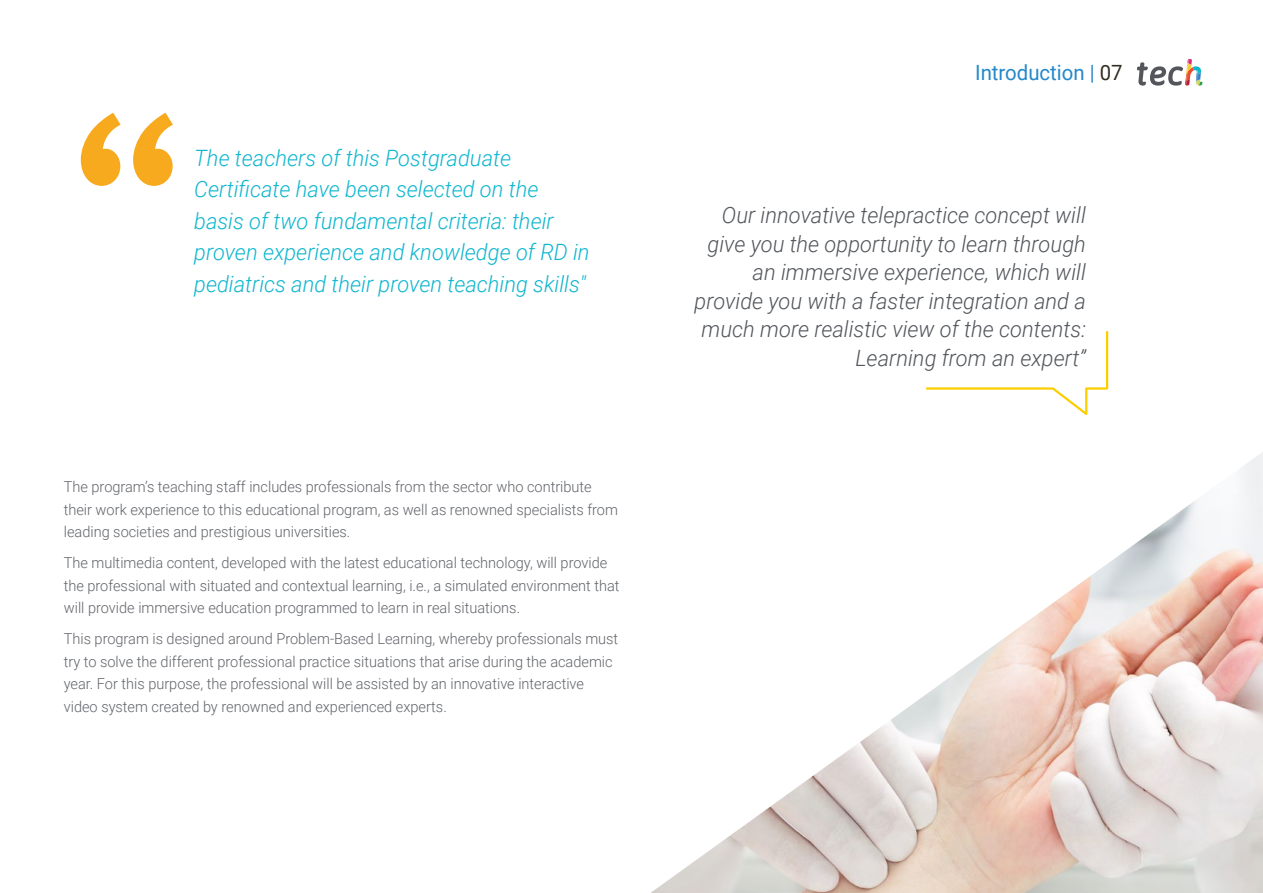
<style>
.page{position:relative;width:1263px;height:893px;background:#fff}
.page>*{position:absolute;margin:0;border:0;box-sizing:border-box;transform-origin:0 0}
.t1{font:italic 300 22.5px/28.5px "Roboto";color:#52555b;text-align:right}
.t2{font:italic 300 22.5px/31.5px "Roboto";color:#0fb6cf}
.t3{font:21px "Roboto";color:#2488c9}
.t4{font:300 15px/22.5px "Roboto";color:#61646a}
.s1{color:#312e20}
</style>
<div class="page">
<img style="left:651px;top:452px;width:612px;height:441px">
<svg style="left:81px;top:113px;width:92px;height:73px"></svg>
<svg style="left:1137px;top:59px;width:65px;height:27px"></svg>
<svg style="left:926px;top:331px;width:183px;height:84px"></svg>
<h1 class="t2" style="left:194px;top:141px;width:397px">The teachers of this Postgraduate Certificate have been selected on the basis of two fundamental criteria: their proven experience and knowledge of RD in pediatrics and their proven teaching skills"</h1>
<p class="t4" style="left:64px;top:475px;width:556px">The program’s teaching staff includes professionals from the sector who contribute their work experience to this educational program, as well as renowned specialists from leading societies and prestigious universities.</p>
<p class="t4" style="left:64px;top:551px;width:557px">The multimedia content, developed with the latest educational technology, will provide the professional with situated and contextual learning, i.e., a simulated environment that will provide immersive education programmed to learn in real situations.</p>
<p class="t4" style="left:64px;top:627px;width:556px">This program is designed around Problem-Based Learning, whereby professionals must try to solve the different professional practice situations that arise during the academic year. For this purpose, the professional will be assisted by an innovative interactive video system created by renowned and experienced experts.</p>
<h2 class="t3" style="left:975px;top:57px;width:149px">Introduction | <span class="s1">07</span></h2>
<h1 class="t1" style="left:694px;top:200px;width:393px">Our innovative telepractice concept will give you the opportunity to learn through an immersive experience, which will provide you with a faster integration and a much more realistic view of the contents:<br>Learning from an expert”</h1>
</div>
